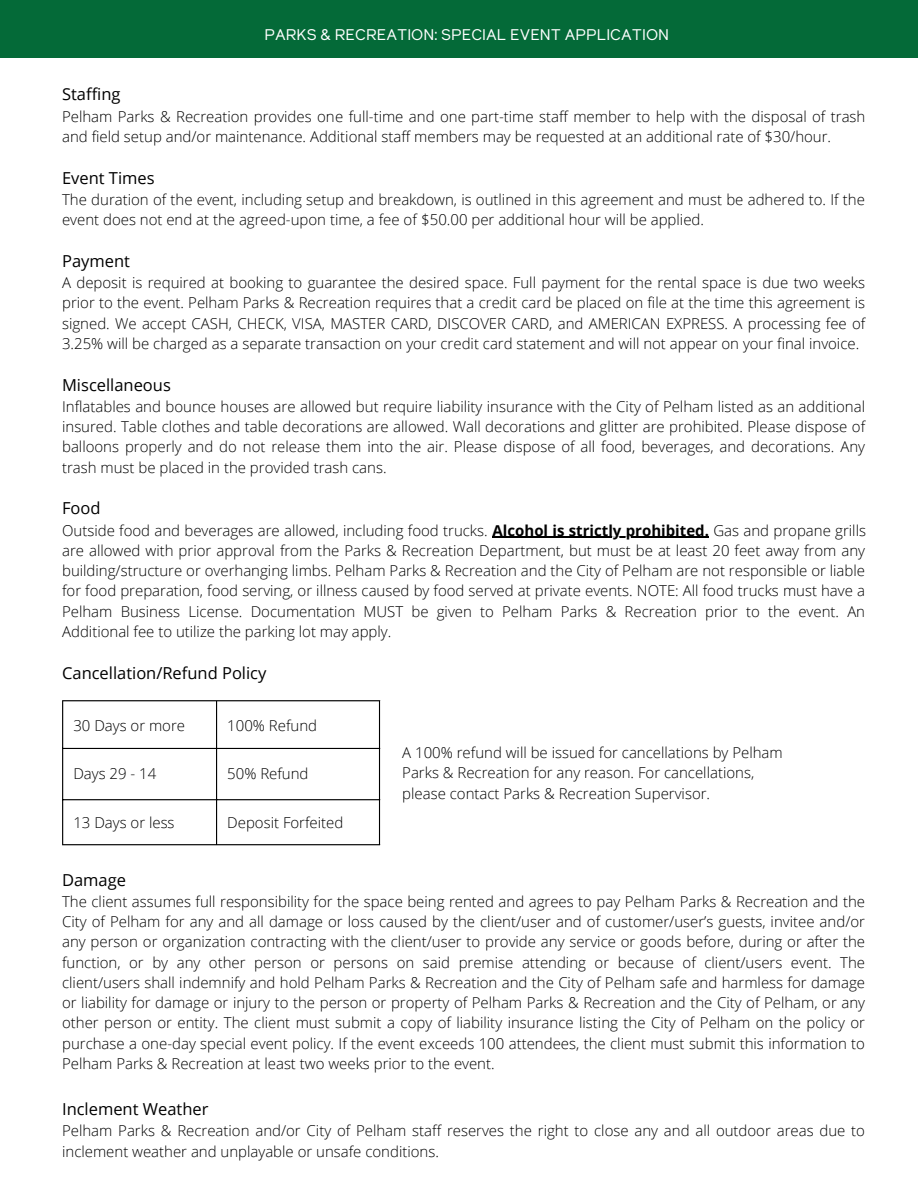
<style>
.page{position:relative;width:918px;height:1188px;background:#fff}
.page>*{position:absolute;margin:0;border:0;box-sizing:border-box;transform-origin:0 0}
.t1{font:16.5px "Open Sans";color:#000}
.t2{font:15.45px "Reader";color:#fff}
.t3{font:300 15px/20.2px "Open Sans";color:#000}
.s1{font-weight:700}
</style>
<div class="page">
<hr style="left:493px;top:537px;width:216px;height:1px;background:#000">
<hr style="left:62px;top:701px;width:1px;height:143px;background:#000">
<hr style="left:216px;top:701px;width:1px;height:143px;background:#000">
<hr style="left:379px;top:701px;width:1px;height:143px;background:#000">
<hr style="left:62px;top:700px;width:318px;height:1px;background:#000">
<hr style="left:62px;top:748px;width:318px;height:1px;background:#000">
<hr style="left:62px;top:799px;width:318px;height:1px;background:#000">
<hr style="left:62px;top:844px;width:318px;height:1px;background:#000">
<div style="left:0;top:0;width:918px;height:58px;background:#046a38"></div>
<p class="t2" style="left:264px;top:27px;width:406px">PARKS &amp; RECREATION: SPECIAL EVENT APPLICATION</p>
<p class="t1" style="left:62px;top:83px;width:60px">Staffing</p>
<p class="t3" style="left:62px;top:106px;width:805px">Pelham Parks &amp; Recreation provides one full-time and one part-time staff member to help with the disposal of trash and field setup and/or maintenance. Additional staff members may be requested at an additional rate of $30/hour.</p>
<p class="t1" style="left:62px;top:166px;width:94px">Event Times</p>
<p class="t3" style="left:62px;top:189px;width:804px">The duration of the event, including setup and breakdown, is outlined in this agreement and must be adhered to. If the event does not end at the agreed-upon time, a fee of $50.00 per additional hour will be applied.</p>
<p class="t1" style="left:62px;top:249px;width:69px">Payment</p>
<p class="t3" style="left:62px;top:272px;width:805px;text-align:justify">A deposit is required at booking to guarantee the desired space. Full payment for the rental space is due two weeks prior to the event. Pelham Parks &amp; Recreation requires that a credit card be placed on file at the time this agreement is signed. We accept CASH, CHECK, VISA, MASTER CARD, DISCOVER CARD, and AMERICAN EXPRESS. A processing fee of 3.25% will be charged as a separate transaction on your credit card statement and will not appear on your final invoice.</p>
<p class="t1" style="left:62px;top:373px;width:110px">Miscellaneous</p>
<p class="t3" style="left:62px;top:396px;width:805px;text-align:justify">Inflatables and bounce houses are allowed but require liability insurance with the City of Pelham listed as an additional insured. Table clothes and table decorations are allowed. Wall decorations and glitter are prohibited. Please dispose of balloons properly and do not release them into the air. Please dispose of all food, beverages, and decorations. Any trash must be placed in the provided trash cans.</p>
<p class="t1" style="left:62px;top:497px;width:40px">Food</p>
<p class="t3" style="left:62px;top:520px;width:805px;text-align:justify">Outside food and beverages are allowed, including food trucks. <span class="s1">Alcohol is strictly prohibited.</span> Gas and propane grills are allowed with prior approval from the Parks &amp; Recreation Department, but must be at least 20 feet away from any building/structure or overhanging limbs. Pelham Parks &amp; Recreation and the City of Pelham are not responsible or liable for food preparation, food serving, or illness caused by food served at private events. NOTE: All food trucks must have a Pelham Business License. Documentation MUST be given to Pelham Parks &amp; Recreation prior to the event. An Additional fee to utilize the parking lot may apply.</p>
<p class="t1" style="left:62px;top:661px;width:206px">Cancellation/Refund Policy</p>
<p class="t3" style="left:73px;top:715px;width:113px">30 Days or more</p>
<p class="t3" style="left:227px;top:715px;width:91px">100% Refund</p>
<p class="t3" style="left:73px;top:763px;width:85px">Days 29 - 14</p>
<p class="t3" style="left:227px;top:763px;width:83px">50% Refund</p>
<p class="t3" style="left:73px;top:812px;width:103px">13 Days or less</p>
<p class="t3" style="left:227px;top:812px;width:118px">Deposit Forfeited</p>
<p class="t3" style="left:402px;top:742px;width:382px">A 100% refund will be issued for cancellations by Pelham<br>Parks &amp; Recreation for any reason. For cancellations, please contact Parks &amp; Recreation Supervisor.</p>
<p class="t1" style="left:62px;top:868px;width:65px">Damage</p>
<p class="t3" style="left:62px;top:891px;width:805px;text-align:justify">The client assumes full responsibility for the space being rented and agrees to pay Pelham Parks &amp; Recreation and the City of Pelham for any and all damage or loss caused by the client/user and of customer/user’s guests, invitee and/or any person or organization contracting with the client/user to provide any service or goods before, during or after the function, or by any other person or persons on said premise attending or because of client/users event. The client/users shall indemnify and hold Pelham Parks &amp; Recreation and the City of Pelham safe and harmless for damage or liability for damage or injury to the person or property of Pelham Parks &amp; Recreation and the City of Pelham, or any other person or entity. The client must submit a copy of liability insurance listing the City of Pelham on the policy or purchase a one-day special event policy. If the event exceeds 100 attendees, the client must submit this information to Pelham Parks &amp; Recreation at least two weeks prior to the event.</p>
<p class="t1" style="left:62px;top:1097px;width:148px">Inclement Weather</p>
<p class="t3" style="left:62px;top:1120px;width:804px">Pelham Parks &amp; Recreation and/or City of Pelham staff reserves the right to close any and all outdoor areas due to inclement weather and unplayable or unsafe conditions.</p>
</div>
